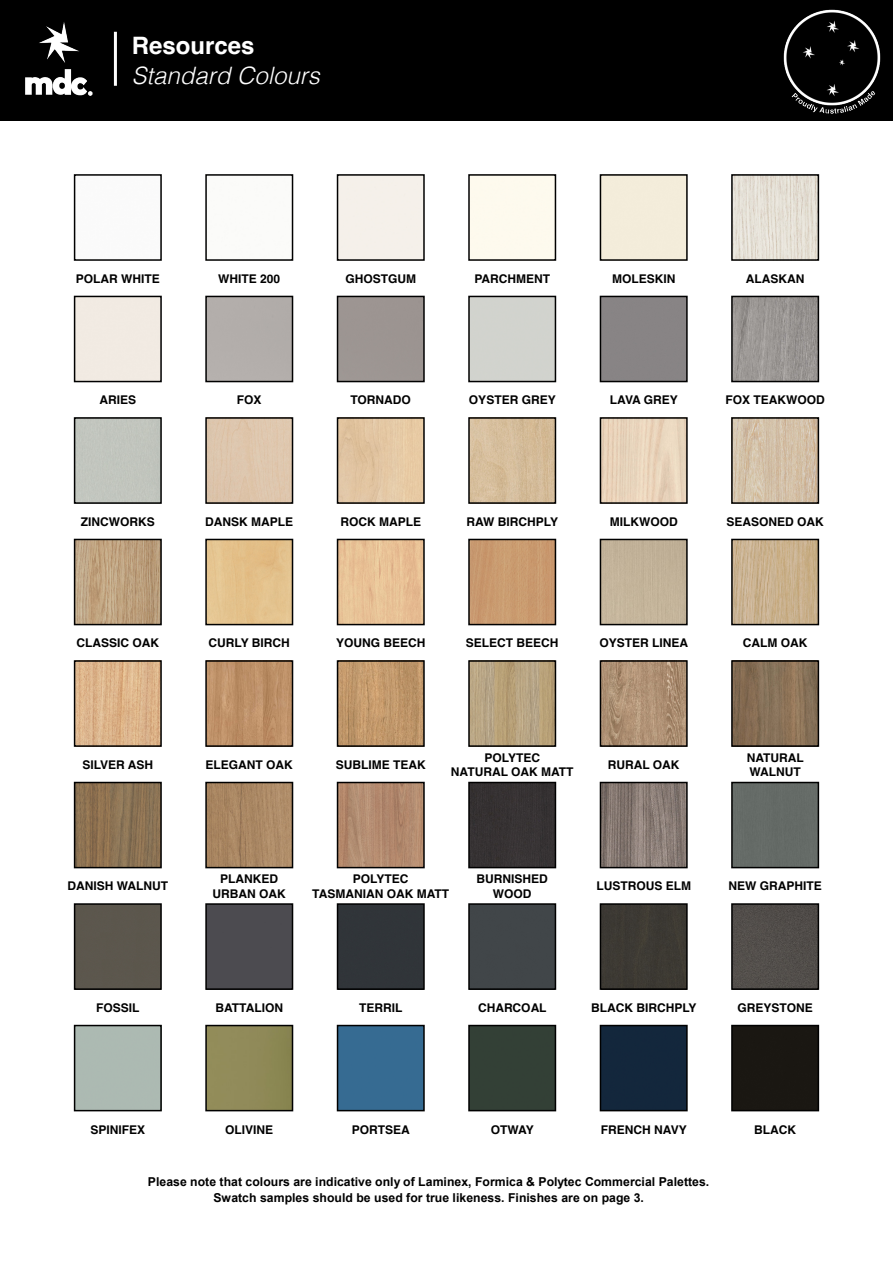
<style>
.page{position:relative;width:893px;height:1263px;background:#fff}
.page>*{position:absolute;margin:0;border:0;box-sizing:border-box;transform-origin:0 0}
.t1{font:italic 300 24px "Helvetica";color:#fff}
.t2{font:700 24px "Helvetica";color:#fff}
.t3{font:700 16.35px "Arial";color:#000}
.t4{font:700 12.3px/16px "Arial";letter-spacing:.005em;color:#000;text-align:center}
.t5{font:700 12px/14.4px "Helvetica";color:#000;text-align:center}
</style>
<div class="page">
<div style="left:337px;top:296px;width:88px;height:86px;border:2px solid #000"></div>
<div style="left:205px;top:296px;width:88px;height:86px;border:2px solid #000"></div>
<div style="left:74px;top:296px;width:88px;height:86px;border:2px solid #000"></div>
<img style="left:340px;top:542px;width:82px;height:80px">
<div style="left:337px;top:539px;width:88px;height:86px;border:2px solid #000"></div>
<img style="left:340px;top:663px;width:82px;height:81px">
<div style="left:337px;top:660px;width:88px;height:87px;border:2px solid #000"></div>
<div style="left:340px;top:906px;width:82px;height:81px;background:#303539"></div>
<div style="left:337px;top:903px;width:88px;height:87px;border:2px solid #000"></div>
<img style="left:340px;top:420px;width:82px;height:81px">
<div style="left:337px;top:417px;width:88px;height:87px;border:2px solid #000"></div>
<img style="left:340px;top:785px;width:82px;height:80px">
<div style="left:337px;top:782px;width:88px;height:86px;border:2px solid #000"></div>
<div style="left:340px;top:1028px;width:82px;height:80px;background:#366b92"></div>
<div style="left:337px;top:1025px;width:88px;height:86px;border:2px solid #000"></div>
<img style="left:734px;top:177px;width:82px;height:81px">
<div style="left:731px;top:174px;width:88px;height:87px;border:2px solid #000"></div>
<img style="left:734px;top:542px;width:82px;height:80px">
<div style="left:731px;top:539px;width:88px;height:86px;border:2px solid #000"></div>
<img style="left:734px;top:299px;width:82px;height:80px">
<div style="left:731px;top:296px;width:88px;height:86px;border:2px solid #000"></div>
<img style="left:734px;top:663px;width:82px;height:81px">
<div style="left:731px;top:660px;width:88px;height:87px;border:2px solid #000"></div>
<div style="left:734px;top:906px;width:82px;height:81px;background:#524e4a"></div>
<div style="left:731px;top:903px;width:88px;height:87px;border:2px solid #000"></div>
<img style="left:734px;top:420px;width:82px;height:81px">
<div style="left:731px;top:417px;width:88px;height:87px;border:2px solid #000"></div>
<div style="left:734px;top:785px;width:82px;height:80px;background:#656b67"></div>
<div style="left:731px;top:782px;width:88px;height:86px;border:2px solid #000"></div>
<div style="left:734px;top:1028px;width:82px;height:80px;background:#1a1712"></div>
<div style="left:731px;top:1025px;width:88px;height:86px;border:2px solid #000"></div>
<img style="left:77px;top:542px;width:82px;height:80px">
<div style="left:74px;top:539px;width:88px;height:86px;border:2px solid #000"></div>
<img style="left:77px;top:663px;width:82px;height:81px">
<div style="left:74px;top:660px;width:88px;height:87px;border:2px solid #000"></div>
<div style="left:77px;top:906px;width:82px;height:81px;background:#5c574d"></div>
<div style="left:74px;top:903px;width:88px;height:87px;border:2px solid #000"></div>
<div style="left:74px;top:417px;width:88px;height:87px;border:2px solid #000"></div>
<img style="left:77px;top:785px;width:82px;height:80px">
<div style="left:74px;top:782px;width:88px;height:86px;border:2px solid #000"></div>
<div style="left:74px;top:1025px;width:88px;height:86px;border:2px solid #000"></div>
<div style="left:468px;top:174px;width:88px;height:87px;border:2px solid #000"></div>
<div style="left:471px;top:542px;width:82px;height:80px;background:#c99a6f"></div>
<div style="left:468px;top:539px;width:88px;height:86px;border:2px solid #000"></div>
<div style="left:468px;top:296px;width:88px;height:86px;border:2px solid #000"></div>
<img style="left:471px;top:663px;width:82px;height:81px">
<div style="left:468px;top:660px;width:88px;height:87px;border:2px solid #000"></div>
<div style="left:471px;top:906px;width:82px;height:81px;background:#414649"></div>
<div style="left:468px;top:903px;width:88px;height:87px;border:2px solid #000"></div>
<img style="left:471px;top:420px;width:82px;height:81px">
<div style="left:468px;top:417px;width:88px;height:87px;border:2px solid #000"></div>
<div style="left:471px;top:785px;width:82px;height:80px;background:#363233"></div>
<div style="left:468px;top:782px;width:88px;height:86px;border:2px solid #000"></div>
<div style="left:471px;top:1028px;width:82px;height:80px;background:#334036"></div>
<div style="left:468px;top:1025px;width:88px;height:86px;border:2px solid #000"></div>
<img style="left:208px;top:542px;width:82px;height:80px">
<div style="left:205px;top:539px;width:88px;height:86px;border:2px solid #000"></div>
<img style="left:208px;top:663px;width:82px;height:81px">
<div style="left:205px;top:660px;width:88px;height:87px;border:2px solid #000"></div>
<div style="left:208px;top:906px;width:82px;height:81px;background:#4c4b50"></div>
<div style="left:205px;top:903px;width:88px;height:87px;border:2px solid #000"></div>
<div style="left:208px;top:420px;width:82px;height:81px;background:#dec6ad"></div>
<div style="left:205px;top:417px;width:88px;height:87px;border:2px solid #000"></div>
<img style="left:208px;top:785px;width:82px;height:80px">
<div style="left:205px;top:782px;width:88px;height:86px;border:2px solid #000"></div>
<img style="left:208px;top:1028px;width:82px;height:80px">
<div style="left:205px;top:1025px;width:88px;height:86px;border:2px solid #000"></div>
<div style="left:600px;top:174px;width:88px;height:87px;border:2px solid #000"></div>
<div style="left:603px;top:542px;width:82px;height:80px;background:#c3b399"></div>
<div style="left:600px;top:539px;width:88px;height:86px;border:2px solid #000"></div>
<div style="left:600px;top:296px;width:88px;height:86px;border:2px solid #000"></div>
<img style="left:603px;top:663px;width:82px;height:81px">
<div style="left:600px;top:660px;width:88px;height:87px;border:2px solid #000"></div>
<div style="left:603px;top:906px;width:82px;height:81px;background:#3d3933"></div>
<div style="left:600px;top:903px;width:88px;height:87px;border:2px solid #000"></div>
<img style="left:603px;top:420px;width:82px;height:81px">
<div style="left:600px;top:417px;width:88px;height:87px;border:2px solid #000"></div>
<img style="left:603px;top:785px;width:82px;height:80px">
<div style="left:600px;top:782px;width:88px;height:86px;border:2px solid #000"></div>
<div style="left:603px;top:1028px;width:82px;height:80px;background:#13273c"></div>
<div style="left:600px;top:1025px;width:88px;height:86px;border:2px solid #000"></div>
<div style="left:0;top:0;width:893px;height:121px;background:#000"></div>
<img style="left:25px;top:22px;width:68px;height:74px">
<hr style="left:114px;top:32px;width:3px;height:54px;background:#fff">
<img style="left:783px;top:9px;width:98px;height:105px">
<div style="left:337px;top:174px;width:88px;height:87px;border:2px solid #000"></div>
<div style="left:74px;top:174px;width:88px;height:87px;border:2px solid #000"></div>
<div style="left:205px;top:174px;width:88px;height:87px;border:2px solid #000"></div>
<p class="t2" style="left:132px;top:31px;width:124px">Resources</p>
<p class="t1" style="left:132px;top:55px;width:190px">Standard Colours</p>
<p class="t5" style="left:76px;top:273px;width:86px">POLAR WHITE</p>
<p class="t5" style="left:218px;top:273px;width:64px">WHITE 200</p>
<p class="t5" style="left:345px;top:273px;width:72px">GHOSTGUM</p>
<p class="t5" style="left:474px;top:273px;width:77px">PARCHMENT</p>
<p class="t5" style="left:612px;top:273px;width:65px">MOLESKIN</p>
<p class="t5" style="left:746px;top:273px;width:60px">ALASKAN</p>
<p class="t5" style="left:99px;top:394px;width:38px">ARIES</p>
<p class="t5" style="left:237px;top:394px;width:26px">FOX</p>
<p class="t5" style="left:351px;top:394px;width:62px">TORNADO</p>
<p class="t5" style="left:469px;top:394px;width:88px">OYSTER GREY</p>
<p class="t5" style="left:610px;top:394px;width:69px">LAVA GREY</p>
<p class="t5" style="left:725px;top:394px;width:101px">FOX TEAKWOOD</p>
<p class="t5" style="left:81px;top:516px;width:75px">ZINCWORKS</p>
<p class="t5" style="left:205px;top:516px;width:89px">DANSK MAPLE</p>
<p class="t5" style="left:340px;top:516px;width:82px">ROCK MAPLE</p>
<p class="t5" style="left:467px;top:516px;width:93px">RAW BIRCHPLY</p>
<p class="t5" style="left:610px;top:516px;width:69px">MILKWOOD</p>
<p class="t5" style="left:726px;top:516px;width:99px">SEASONED OAK</p>
<p class="t5" style="left:76px;top:637px;width:84px">CLASSIC OAK</p>
<p class="t5" style="left:209px;top:637px;width:83px">CURLY BIRCH</p>
<p class="t5" style="left:336px;top:637px;width:91px">YOUNG BEECH</p>
<p class="t5" style="left:466px;top:637px;width:94px">SELECT BEECH</p>
<p class="t5" style="left:600px;top:637px;width:90px">OYSTER LINEA</p>
<p class="t5" style="left:743px;top:637px;width:66px">CALM OAK</p>
<p class="t5" style="left:82px;top:759px;width:72px">SILVER ASH</p>
<p class="t5" style="left:206px;top:759px;width:89px">ELEGANT OAK</p>
<p class="t5" style="left:336px;top:759px;width:92px">SUBLIME TEAK</p>
<p class="t5" style="left:484px;top:751px;width:57px">POLYTEC</p>
<p class="t5" style="left:451px;top:766px;width:124px">NATURAL OAK MATT</p>
<p class="t5" style="left:608px;top:759px;width:73px">RURAL OAK</p>
<p class="t5" style="left:747px;top:751px;width:59px;text-align:left">NATURAL<br>WALNUT</p>
<p class="t5" style="left:353px;top:873px;width:57px">POLYTEC</p>
<p class="t5" style="left:312px;top:887px;width:138px">TASMANIAN OAK MATT</p>
<p class="t5" style="left:477px;top:873px;width:73px">BURNISHED<br>WOOD</p>
<p class="t5" style="left:220px;top:873px;width:59px">PLANKED</p>
<p class="t5" style="left:213px;top:887px;width:75px">URBAN OAK</p>
<p class="t3" style="left:261px;top:875px;width:338px">FEATURE END PANEL COLOURS FOR VR1</p>
<p class="t5" style="left:596px;top:880px;width:96px">LUSTROUS ELM</p>
<p class="t5" style="left:67px;top:880px;width:102px">DANISH WALNUT</p>
<p class="t5" style="left:728px;top:880px;width:95px">NEW GRAPHITE</p>
<p class="t5" style="left:96px;top:1002px;width:45px">FOSSIL</p>
<p class="t5" style="left:215px;top:1002px;width:69px">BATTALION</p>
<p class="t5" style="left:359px;top:1002px;width:45px">TERRIL</p>
<p class="t5" style="left:478px;top:1002px;width:70px">CHARCOAL</p>
<p class="t5" style="left:738px;top:1002px;width:77px">GREYSTONE</p>
<p class="t5" style="left:591px;top:1002px;width:107px">BLACK BIRCHPLY</p>
<p class="t5" style="left:90px;top:1123px;width:56px">SPINIFEX</p>
<p class="t5" style="left:225px;top:1123px;width:50px">OLIVINE</p>
<p class="t5" style="left:352px;top:1123px;width:60px">PORTSEA</p>
<p class="t5" style="left:491px;top:1123px;width:44px">OTWAY</p>
<p class="t5" style="left:601px;top:1123px;width:87px">FRENCH NAVY</p>
<p class="t4" style="left:148px;top:1174px;width:563px">Please note that colours are indicative only of Laminex, Formica &amp; Polytec Commercial Palettes.<br>Swatch samples should be used for true likeness. Finishes are on page 3.</p>
<p class="t5" style="left:754px;top:1123px;width:43px">BLACK</p>
</div>
